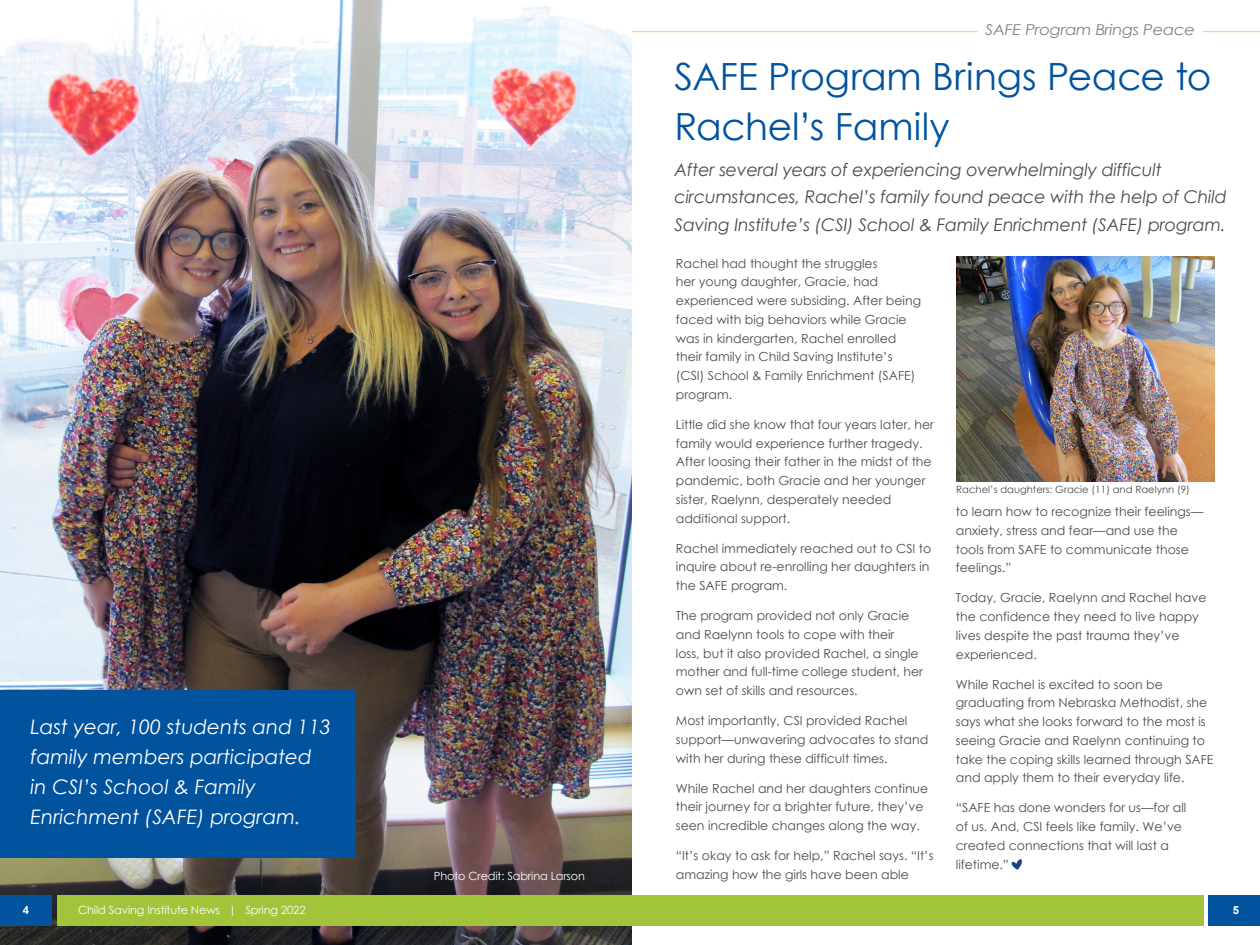
<style>
.page{position:relative;width:1260px;height:945px;background:#fff}
.page>*{position:absolute;margin:0;border:0;box-sizing:border-box;transform-origin:0 0}
.Body{font:37.5px/50px "Century Gothic";letter-spacing:-.005em;color:#01539e}
.Body-2{font:italic 20px/30px "Century Gothic";color:#fff}
.Body-3{font:italic 17.5px/27.5px "Century Gothic";letter-spacing:-.01em;color:#4b4c4d}
.t1{font:italic 15px "Century Gothic";letter-spacing:-.02em;color:#808285;scale:1.1 1}
.Body-4{font:12.5px/18.8px "Century Gothic";color:#4b4c4d}
.t2{font:11.25px "Century Gothic";letter-spacing:-.01em;color:#fff}
.t3{font:700 11.25px "Arial";color:#fff}
.t4{font:10px "Century Gothic";color:#4b4c4d}
</style>
<div class="page">
<hr style="left:0;top:31px;width:1260px;height:1px;background:#f7d38c">
<div style="left:978px;top:24px;width:225px;height:21px;background:#fff"></div>
<div style="left:1208px;top:895px;width:52px;height:30px;background:#01539e"></div>
<img style="left:0;top:0;width:632px;height:945px">
<div style="left:57px;top:895px;width:1146px;height:30px;background:#a1c43a"></div>
<div style="left:0;top:895px;width:52px;height:30px;background:#01539e"></div>
<svg style="left:1011px;top:859px;width:11px;height:11px"></svg>
<div style="left:0;top:690px;width:356px;height:168px;background:#01539e"></div>
<img style="left:956px;top:256px;width:258px;height:225px">
<p class="Body-2" style="left:31px;top:711px;width:302px">Last year, 100 students and 113 family members participated in CSI’s School &amp; Family<br>Enrichment (SAFE) program.</p>
<p class="t3" style="left:23px;top:902px;width:8px">4</p>
<p class="t2" style="left:78px;top:902px;width:229px">Child Saving Institute News | Spring 2022</p>
<p class="t2" style="left:434px;top:868px;width:153px">Photo Credit: Sabrina Larson</p>
<p class="t1" style="left:985px;top:19px;width:192px">SAFE Program Brings Peace</p>
<p class="Body" style="left:675px;top:51px;width:538px">SAFE Program Brings Peace to<br>Rachel’s Family</p>
<p class="Body-3" style="left:675px;top:155px;width:554px">After several years of experiencing overwhelmingly difficult circumstances, Rachel’s family found peace with the help of Child<br>Saving Institute’s (CSI) School &amp; Family Enrichment (SAFE) program.</p>
<p class="Body-4" style="left:676px;top:254px;width:247px">Rachel had thought the struggles<br>her young daughter, Gracie, had experienced were subsiding. After being faced with big behaviors while Gracie was in kindergarten, Rachel enrolled their family in Child Saving Institute’s (CSI) School &amp; Family Enrichment (SAFE) program.</p>
<p class="Body-4" style="left:676px;top:415px;width:260px">Little did she know that four years later, her family would experience further tragedy.<br>After loosing their father in the midst of the pandemic, both Gracie and her younger sister, Raelynn, desperately needed additional support.</p>
<p class="Body-4" style="left:676px;top:539px;width:257px">Rachel immediately reached out to CSI to inquire about re-enrolling her daughters in the SAFE program.</p>
<p class="Body-4" style="left:676px;top:606px;width:249px">The program provided not only Gracie and Raelynn tools to cope with their<br>loss, but it also provided Rachel, a single mother and full-time college student, her own set of skills and resources.</p>
<p class="Body-4" style="left:676px;top:711px;width:254px">Most importantly, CSI provided Rachel support—unwavering advocates to stand with her during these difficult times.</p>
<p class="Body-4" style="left:676px;top:779px;width:254px">While Rachel and her daughters continue their journey for a brighter future, they’ve seen incredible changes along the way.</p>
<p class="Body-4" style="left:676px;top:846px;width:259px">“It’s okay to ask for help,” Rachel says. “It’s amazing how the girls have been able</p>
<p class="t4" style="left:956px;top:482px;width:235px">Rachel’s daughters: Gracie (11) and Raelynn (9)</p>
<p class="Body-4" style="left:956px;top:502px;width:249px">to learn how to recognize their feelings— anxiety, stress and fear—and use the tools from SAFE to communicate those feelings.”</p>
<p class="Body-4" style="left:956px;top:588px;width:252px">Today, Gracie, Raelynn and Rachel have the confidence they need to live happy lives despite the past trauma they’ve experienced.</p>
<p class="Body-4" style="left:956px;top:674px;width:259px">While Rachel is excited to soon be graduating from Nebraska Methodist, she says what she looks forward to the most is seeing Gracie and Raelynn continuing to take the coping skills learned through SAFE and apply them to their everyday life.</p>
<p class="Body-4" style="left:956px;top:798px;width:232px">“SAFE has done wonders for us—for all of us. And, CSI feels like family. We’ve created connections that will last a lifetime.”</p>
<p class="t3" style="left:1233px;top:902px;width:8px">5</p>
</div>
